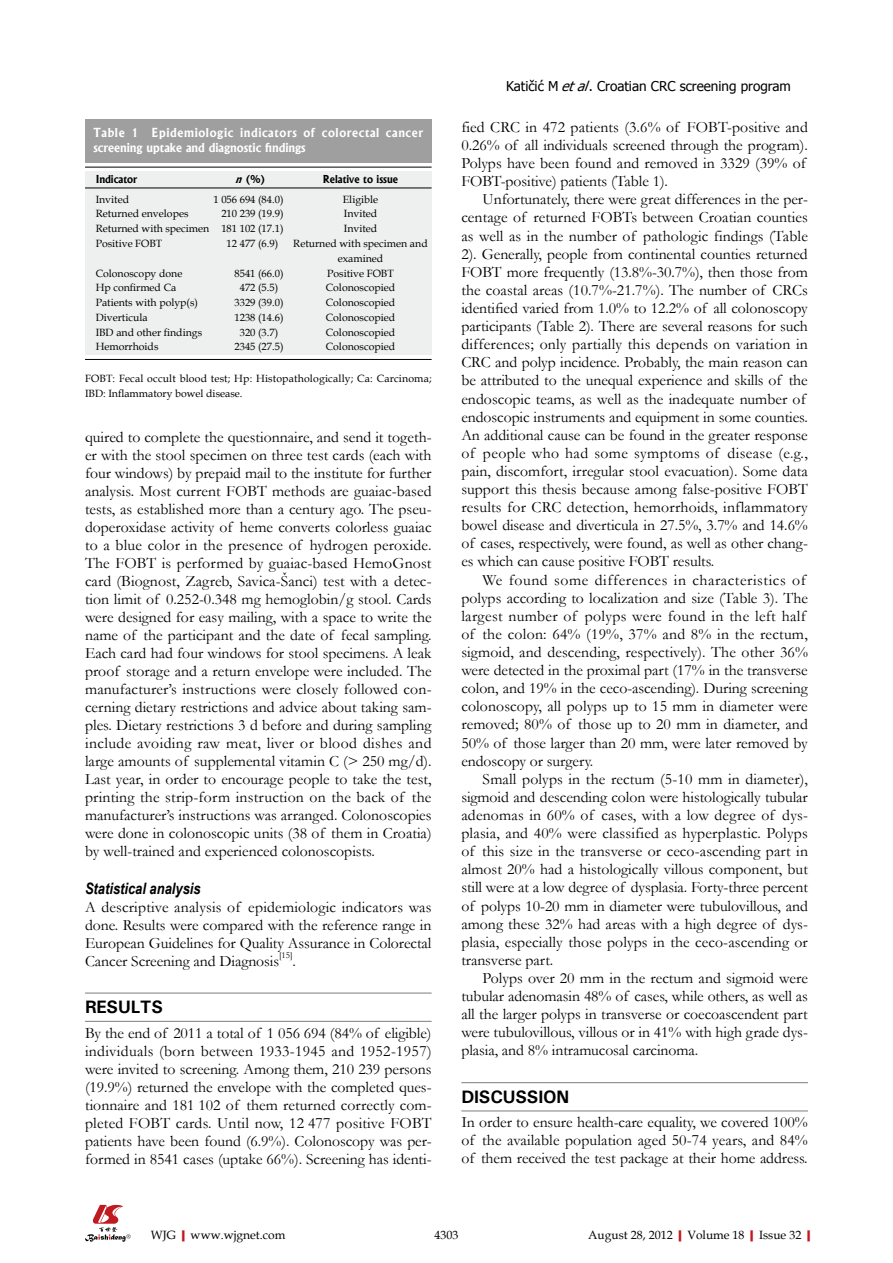
<style>
.page{position:relative;width:893px;height:1263px;background:#fff}
.page>*{position:absolute;margin:0;border:0;box-sizing:border-box;transform-origin:0 0}
.t1{font:700 18px "Univers";letter-spacing:-.01em;color:#000}
.t2{font:15.75px/18.1px "Garamond";letter-spacing:-.005em;color:#000;text-align:justify}
.t3{font:italic 700 15.75px "Arial Narrow";color:#000}
.t4{font:13.5px "Tahoma";color:#000}
.t5{font:700 12px/15px "Albertus";letter-spacing:.055em;color:#fff}
.t6{font:12px "Book Antiqua";color:#000}
.t7{font:10.5px/15px "Book Antiqua";color:#000;text-align:center}
.t8{font:700 10.5px "Albertus";color:#000}
.t9{font:9.15px "Garamond";color:#000}
.s1{font-style:italic}
.s2{font-weight:700;color:#c01920}
</style>
<div class="page">
<svg style="left:85px;top:1205px;width:46px;height:37px"></svg>
<div style="left:85px;top:119px;width:347px;height:44px;background:#9f9fa0"></div>
<div style="left:85px;top:171px;width:347px;height:184px;background:#eeefef"></div>
<hr style="left:85px;top:167px;width:347px;height:1px;background:#000">
<hr style="left:85px;top:188px;width:347px;height:1px;background:#000">
<hr style="left:85px;top:359px;width:347px;height:1px;background:#000">
<hr style="left:85px;top:993px;width:347px;height:1px;background:#7d7c7d">
<hr style="left:85px;top:1021px;width:347px;height:1px;background:#7d7c7d">
<hr style="left:461px;top:1082px;width:347px;height:1px;background:#7d7c7d">
<hr style="left:461px;top:1111px;width:347px;height:1px;background:#7d7c7d">
<p class="t5" style="left:94px;top:125px;width:331px">Table 1 Epidemiologic indicators of colorectal cancer screening uptake and diagnostic findings</p>
<p class="t8" style="left:96px;top:173px;width:43px">Indicator</p>
<p class="t8" style="left:235px;top:173px;width:32px"><span class="s1">n</span>(%)</p>
<p class="t8" style="left:323px;top:173px;width:77px">Relative to issue</p>
<p class="t7" style="left:96px;top:191px;width:35px">Invited</p>
<p class="t7" style="left:213px;top:191px;width:71px">1 056 694 (84.0)</p>
<p class="t7" style="left:343px;top:191px;width:37px">Eligible</p>
<p class="t7" style="left:96px;top:206px;width:94px">Returned envelopes</p>
<p class="t7" style="left:221px;top:206px;width:64px">210 239 (19.9)</p>
<p class="t7" style="left:344px;top:206px;width:35px">Invited</p>
<p class="t7" style="left:96px;top:221px;width:189px">Returned with specimen 181 102 (17.1)</p>
<p class="t7" style="left:344px;top:221px;width:35px">Invited</p>
<p class="t7" style="left:96px;top:235px;width:68px">Positive FOBT</p>
<p class="t7" style="left:227px;top:235px;width:53px">12 477 (6.9)</p>
<p class="t7" style="left:293px;top:235px;width:136px">Returned with specimen and examined</p>
<p class="t7" style="left:96px;top:265px;width:88px">Colonoscopy done</p>
<p class="t7" style="left:234px;top:265px;width:50px">8541 (66.0)</p>
<p class="t7" style="left:327px;top:265px;width:68px">Positive FOBT</p>
<p class="t7" style="left:96px;top:280px;width:82px">Hp confirmed Ca</p>
<p class="t7" style="left:240px;top:280px;width:40px">472 (5.5)</p>
<p class="t7" style="left:326px;top:280px;width:71px">Colonoscopied</p>
<p class="t7" style="left:96px;top:295px;width:104px">Patients with polyp(s)</p>
<p class="t7" style="left:234px;top:295px;width:50px">3329 (39.0)</p>
<p class="t7" style="left:326px;top:295px;width:71px">Colonoscopied</p>
<p class="t7" style="left:96px;top:309px;width:54px">Diverticula</p>
<p class="t7" style="left:234px;top:309px;width:50px">1238 (14.6)</p>
<p class="t7" style="left:326px;top:309px;width:71px">Colonoscopied</p>
<p class="t7" style="left:96px;top:324px;width:108px">IBD and other findings</p>
<p class="t7" style="left:240px;top:324px;width:40px">320 (3.7)</p>
<p class="t7" style="left:326px;top:324px;width:71px">Colonoscopied</p>
<p class="t7" style="left:96px;top:339px;width:64px">Hemorrhoids</p>
<p class="t7" style="left:234px;top:339px;width:50px">2345 (27.5)</p>
<p class="t7" style="left:326px;top:339px;width:71px">Colonoscopied</p>
<p class="t7" style="left:85px;top:370px;width:348px;text-align:left">FOBT: Fecal occult blood test; Hp: Histopathologically; Ca: Carcinoma;<br>IBD: Inflammatory bowel disease.</p>
<p class="t2" style="left:85px;top:428px;width:348px">quired to complete the questionnaire, and send it togeth&shy;er with the stool specimen on three test cards (each with four windows) by prepaid mail to the institute for further analysis. Most current FOBT methods are guaiac-based tests, as established more than a century ago. The pseu&shy;doperoxidase activity of heme converts colorless guaiac to a blue color in the presence of hydrogen peroxide.<br>The FOBT is performed by guaiac-based HemoGnost card (Biognost, Zagreb, Savica-Šanci) test with a detec&shy;tion limit of 0.252-0.348 mg hemoglobin/g stool. Cards were designed for easy mailing, with a space to write the name of the participant and the date of fecal sampling.<br>Each card had four windows for stool specimens. A leak proof storage and a return envelope were included. The manufacturer’s instructions were closely followed con&shy;cerning dietary restrictions and advice about taking sam&shy;ples. Dietary restrictions 3 d before and during sampling include avoiding raw meat, liver or blood dishes and large amounts of supplemental vitamin C (&gt; 250 mg/d).<br>Last year, in order to encourage people to take the test, printing the strip-form instruction on the back of the manufacturer’s instructions was arranged. Colonoscopies were done in colonoscopic units (38 of them in Croatia) by well-trained and experienced colonoscopists.</p>
<p class="t3" style="left:85px;top:876px;width:117px">Statistical analysis</p>
<p class="t2" style="left:85px;top:897px;width:348px">A descriptive analysis of epidemiologic indicators was done. Results were compared with the reference range in European Guidelines for Quality Assurance in Colorectal Cancer Screening and Diagnosis</p>
<p class="t9" style="left:279px;top:949px;width:15px">[15]</p>
<p class="t2" style="left:293px;top:951px;width:5px">.</p>
<p class="t1" style="left:85px;top:996px;width:79px">RESULTS</p>
<p class="t2" style="left:85px;top:1023px;width:348px">By the end of 2011 a total of 1 056 694 (84% of eligible) individuals (born between 1933-1945 and 1952-1957) were invited to screening. Among them, 210 239 persons (19.9%) returned the envelope with the completed ques&shy;tionnaire and 181 102 of them returned correctly com&shy;pleted FOBT cards. Until now, 12 477 positive FOBT patients have been found (6.9%). Colonoscopy was per&shy;formed in 8541 cases (uptake 66%). Screening has identi-</p>
<p class="t4" style="left:506px;top:77px;width:286px">Katičić M <span class="s1">etal</span>. Croatian CRC screening program</p>
<p class="t2" style="left:461px;top:117px;width:348px;text-align:left">fied CRC in 472 patients (3.6% of FOBT-positive and 0.26% of all individuals screened through the program).<br>Polyps have been found and removed in 3329 (39% of FOBT-positive) patients (Table 1).</p>
<p class="t2" style="left:461px;top:190px;width:348px;text-align:left;text-indent:21px">Unfortunately, there were great differences in the per&shy;centage of returned FOBTs between Croatian counties as well as in the number of pathologic findings (Table 2). Generally, people from continental counties returned FOBT more frequently (13.8%-30.7%), then those from the coastal areas (10.7%-21.7%). The number of CRCs identified varied from 1.0% to 12.2% of all colonoscopy participants (Table 2). There are several reasons for such differences; only partially this depends on variation in CRC and polyp incidence. Probably, the main reason can be attributed to the unequal experience and skills of the endoscopic teams, as well as the inadequate number of endoscopic instruments and equipment in some counties.<br>An additional cause can be found in the greater response of people who had some symptoms of disease (e.g., pain, discomfort, irregular stool evacuation). Some data support this thesis because among false-positive FOBT results for CRC detection, hemorrhoids, inflammatory bowel disease and diverticula in 27.5%, 3.7% and 14.6% of cases, respectively, were found, as well as other chang&shy;es which can cause positive FOBT results.</p>
<p class="t2" style="left:461px;top:570px;width:348px;text-align:left;text-indent:21px">We found some differences in characteristics of polyps according to localization and size (Table 3). The largest number of polyps were found in the left half of the colon: 64% (19%, 37% and 8% in the rectum, sigmoid, and descending, respectively). The other 36% were detected in the proximal part (17% in the transverse colon, and 19% in the ceco-ascending). During screening colonoscopy, all polyps up to 15 mm in diameter were removed; 80% of those up to 20 mm in diameter, and 50% of those larger than 20 mm, were later removed by endoscopy or surgery.</p>
<p class="t2" style="left:461px;top:769px;width:348px;text-indent:21px">Small polyps in the rectum (5-10 mm in diameter), sigmoid and descending colon were histologically tubular adenomas in 60% of cases, with a low degree of dys&shy;plasia, and 40% were classified as hyperplastic. Polyps of this size in the transverse or ceco-ascending part in almost 20% had a histologically villous component, but still were at a low degree of dysplasia. Forty-three percent of polyps 10-20 mm in diameter were tubulovillous, and among these 32% had areas with a high degree of dys&shy;plasia, especially those polyps in the ceco-ascending or transverse part.</p>
<p class="t2" style="left:461px;top:968px;width:348px;text-indent:21px">Polyps over 20 mm in the rectum and sigmoid were tubular adenomasin 48% of cases, while others, as well as all the larger polyps in transverse or coecoascendent part were tubulovillous, villous or in 41% with high grade dys&shy;plasia, and 8% intramucosal carcinoma.</p>
<p class="t1" style="left:461px;top:1085px;width:110px">DISCUSSION</p>
<p class="t2" style="left:461px;top:1113px;width:348px">In order to ensure health-care equality, we covered 100% of the available population aged 50-74 years, and 84% of them received the test package at their home address.</p>
<p class="t6" style="left:151px;top:1226px;width:136px">WJG<span class="s2">|</span>www.wjgnet.com</p>
<p class="t6" style="left:434px;top:1226px;width:25px">4303</p>
<p class="t6" style="left:588px;top:1226px;width:229px">August 28, 2012<span class="s2">|</span>Volume 18<span class="s2">|</span>Issue 32<span class="s2">|</span></p>
</div>
